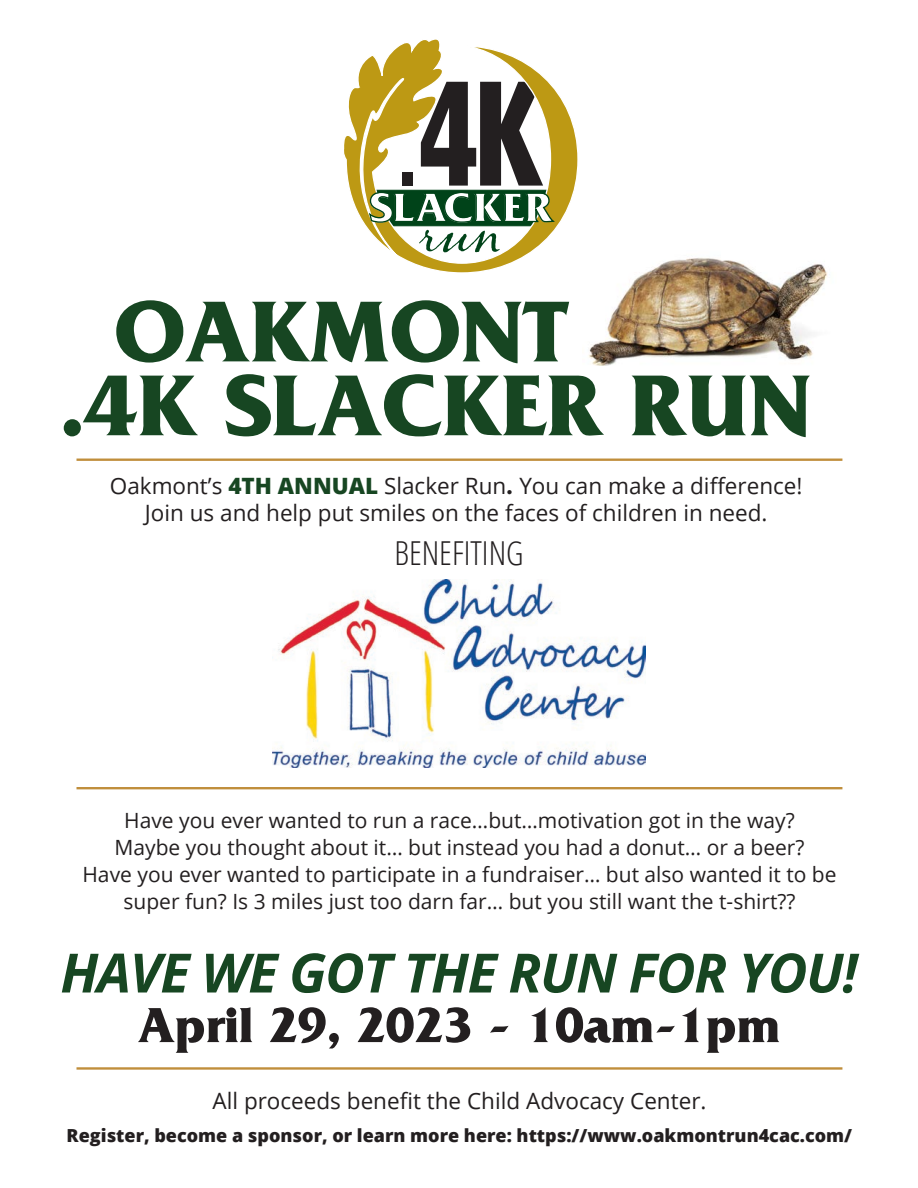
<style>
.page{position:relative;width:918px;height:1188px;background:#fff}
.page>*{position:absolute;margin:0;border:0;box-sizing:border-box;transform-origin:0 0}
.t1{font:900 condensed 148.8px "Frutiger";color:#231f20;scale:.75 1}
.t2{font:700 90.6px/73.8px "Friz Quadrata";color:#174622}
.t3{font:57.45px "Alana";color:#004319;scale:1.05 1}
.t4{font:italic 700 54.3px "Open Sans";letter-spacing:-.025em;color:#174622}
.t5{font:700 51.6px "Friz Quadrata";color:#231f20}
.t6{font:700 43.2px "Friz Quadrata";color:#fff}
.t7{font:300 condensed 33px "Open Sans";color:#231f20}
.t8{font:22.5px "Open Sans";color:#231f20}
.t9{font:21px/27px "Open Sans";color:#231f20;text-align:center}
.t10{font:800 18px "Open Sans";color:#231f20}
.s1{font-size:85.65px}
.s2{font-weight:800;color:#174622}
.s3{font-family:"Friz Quadrata";font-weight:700}
</style>
<div class="page">
<hr style="left:77px;top:787px;width:765px;height:2px;background:#c08e3b">
<svg style="left:344px;top:39px;width:234px;height:234px"></svg>
<img style="left:272px;top:580px;width:374px;height:187px">
<img style="left:588px;top:258px;width:239px;height:108px">
<hr style="left:77px;top:1067px;width:765px;height:3px;background:#c08e3b">
<hr style="left:77px;top:459px;width:765px;height:2px;background:#c08e3b">
<p class="t1" style="left:399px;top:43px;width:194px"><span class="s1">.</span>4K</p>
<p class="t6" style="left:370px;top:184px;width:185px">SLACKER</p>
<p class="t3" style="left:419px;top:194px;width:79px">run</p>
<p class="t2" style="left:60px;top:295px;width:754px;text-indent:54px">OAKMONT<br>.4K SLACKER RUN</p>
<p class="t8" style="left:110px;top:471px;width:694px">Oakmont’s <span class="s2">4TH ANNUAL</span> Slacker Run<span class="s3">.</span> You can make a difference!</p>
<p class="t8" style="left:145px;top:498px;width:624px">Join us and help put smiles on the faces of children in need.</p>
<p class="t7" style="left:394px;top:531px;width:131px">BENEFITING</p>
<p class="t9" style="left:83px;top:807px;width:756px">Have you ever wanted to run a race…but…motivation got in the way?<br>Maybe you thought about it… but instead you had a donut… or a beer?<br>Have you ever wanted to participate in a fundraiser… but also wanted it to be super fun? Is 3 miles just too darn far… but you still want the t-shirt??</p>
<p class="t4" style="left:60px;top:934px;width:799px">HAVE WE GOT THE RUN FOR YOU!</p>
<p class="t5" style="left:138px;top:997px;width:644px">April 29, 2023 - 10am-1pm</p>
<p class="t8" style="left:213px;top:1086px;width:495px">All proceeds benefit the Child Advocacy Center.</p>
<p class="t10" style="left:67px;top:1122px;width:787px">Register, become a sponsor, or learn more here: https://www.oakmontrun4cac.com/</p>
</div>
